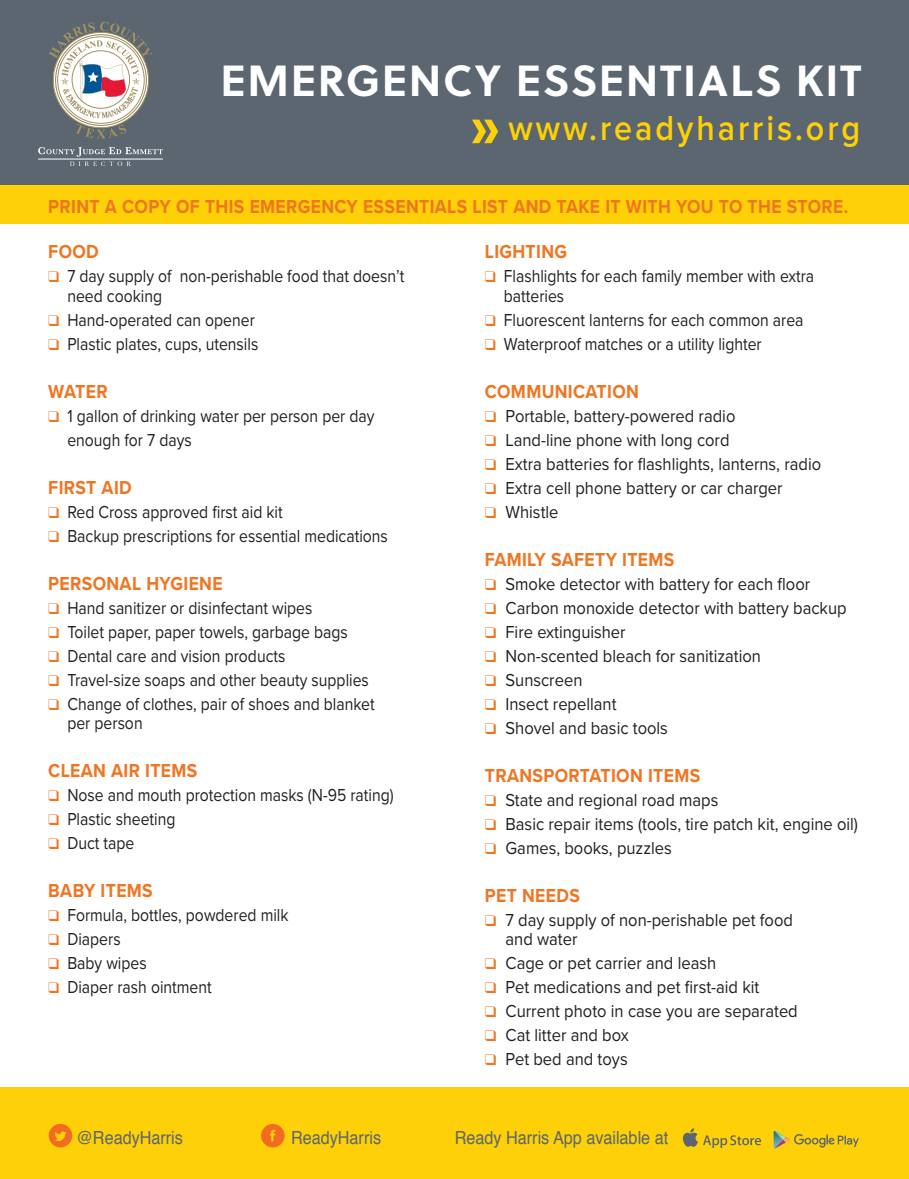
<style>
.page{position:relative;width:909px;height:1179px;background:#fff}
.page>*{position:absolute;margin:0;border:0;box-sizing:border-box;transform-origin:0 0}
.t1{font:700 43.5px "Soleil";letter-spacing:.04em;color:#fff}
.t2{font:600 36px "Proxima Nova";letter-spacing:.09em;color:#fdd007;scale:.9 1}
.t3{font:700 19.5px "Proxima Nova";letter-spacing:.02em;color:#f07523;scale:.9 1}
.t4{font:18px/19.5px "Proxima Nova";color:#231f20;scale:.88 1}
.t5{font:18px/19.5px "Proxima Nova";color:#231f20;scale:.92 1}
.t6{font:18px "Helvetica";color:#5b6670;scale:.9 1}
.s1{color:#f07523}
</style>
<div class="page">
<div style="left:0;top:0;width:909px;height:256px;background:#5b6670"></div>
<div style="left:0;top:186px;width:909px;height:901px;background:#fff"></div>
<div style="left:0;top:185px;width:909px;height:39px;background:#fdd007"></div>
<div style="left:0;top:1087px;width:909px;height:92px;background:#fdd007"></div>
<svg style="left:38px;top:147px;width:125px;height:19px"></svg>
<hr style="left:38px;top:159px;width:125px;height:1px;background:#fff">
<svg style="left:48px;top:22px;width:105px;height:116px"></svg>
<svg style="left:472px;top:120px;width:26px;height:23px"></svg>
<svg style="left:49px;top:1124px;width:23px;height:23px"></svg>
<svg style="left:261px;top:1124px;width:24px;height:23px"></svg>
<svg style="left:682px;top:1128px;width:79px;height:20px"></svg>
<svg style="left:774px;top:1131px;width:85px;height:17px"></svg>
<h1 class="t1" style="left:220px;top:47px;width:643px">EMERGENCY ESSENTIALS KIT</h1>
<h2 class="t2" style="left:508px;top:107px;width:393px">www.readyharris.org</h2>
<p class="t3" style="left:48px;top:195px;width:890px">PRINT A COPY OF THIS EMERGENCY ESSENTIALS LIST AND TAKE IT WITH YOU TO THE STORE.</p>
<p class="t3" style="left:48px;top:240px;width:58px">FOOD</p>
<p class="t4" style="left:67px;top:267px;width:384px;text-indent:-19px"><span class="s1">❑</span> 7 day supply of non-perishable food that doesn’t need cooking</p>
<p class="t4" style="left:48px;top:310px;width:236px"><span class="s1">❑</span> Hand-operated can opener</p>
<p class="t4" style="left:48px;top:334px;width:240px"><span class="s1">❑</span> Plastic plates, cups, utensils</p>
<p class="t3" style="left:48px;top:379px;width:67px">WATER</p>
<p class="t4" style="left:67px;top:404px;width:351px;line-height:24px;text-indent:-19px"><span class="s1">❑</span> 1 gallon of drinking water per person per day enough for 7 days</p>
<p class="t3" style="left:48px;top:475px;width:94px">FIRST AID</p>
<p class="t4" style="left:48px;top:502px;width:268px"><span class="s1">❑</span> Red Cross approved first aid kit</p>
<p class="t4" style="left:48px;top:526px;width:387px"><span class="s1">❑</span> Backup prescriptions for essential medications</p>
<p class="t3" style="left:48px;top:571px;width:195px">PERSONAL HYGIENE</p>
<p class="t4" style="left:48px;top:598px;width:302px"><span class="s1">❑</span> Hand sanitizer or disinfectant wipes</p>
<p class="t4" style="left:48px;top:622px;width:342px"><span class="s1">❑</span> Toilet paper, paper towels, garbage bags</p>
<p class="t4" style="left:48px;top:646px;width:271px"><span class="s1">❑</span> Dental care and vision products</p>
<p class="t4" style="left:48px;top:670px;width:366px"><span class="s1">❑</span> Travel-size soaps and other beauty supplies</p>
<p class="t4" style="left:67px;top:694px;width:351px;text-indent:-19px"><span class="s1">❑</span> Change of clothes, pair of shoes and blanket per person</p>
<p class="t3" style="left:48px;top:759px;width:167px">CLEAN AIR ITEMS</p>
<p class="t4" style="left:48px;top:786px;width:394px"><span class="s1">❑</span> Nose and mouth protection masks (N-95 rating)</p>
<p class="t4" style="left:48px;top:810px;width:146px"><span class="s1">❑</span> Plastic sheeting</p>
<p class="t4" style="left:48px;top:834px;width:99px"><span class="s1">❑</span> Duct tape</p>
<p class="t3" style="left:48px;top:879px;width:118px">BABY ITEMS</p>
<p class="t4" style="left:48px;top:906px;width:275px"><span class="s1">❑</span> Formula, bottles, powdered milk</p>
<p class="t4" style="left:48px;top:930px;width:84px"><span class="s1">❑</span> Diapers</p>
<p class="t4" style="left:48px;top:954px;width:113px"><span class="s1">❑</span> Baby wipes</p>
<p class="t4" style="left:48px;top:978px;width:187px"><span class="s1">❑</span> Diaper rash ointment</p>
<p class="t3" style="left:485px;top:240px;width:93px">LIGHTING</p>
<p class="t4" style="left:504px;top:267px;width:354px;text-indent:-19px"><span class="s1">❑</span> Flashlights for each family member with extra batteries</p>
<p class="t4" style="left:485px;top:310px;width:364px"><span class="s1">❑</span> Fluorescent lanterns for each common area</p>
<p class="t4" style="left:485px;top:334px;width:316px"><span class="s1">❑</span> Waterproof matches or a utility lighter</p>
<p class="t3" style="left:485px;top:379px;width:173px">COMMUNICATION</p>
<p class="t5" style="left:485px;top:406px;width:274px"><span class="s1">❑</span> Portable, battery-powered radio</p>
<p class="t5" style="left:485px;top:430px;width:268px"><span class="s1">❑</span> Land-line phone with long cord</p>
<p class="t5" style="left:485px;top:454px;width:367px"><span class="s1">❑</span> Extra batteries for flashlights, lanterns, radio</p>
<p class="t5" style="left:485px;top:478px;width:325px"><span class="s1">❑</span> Extra cell phone battery or car charger</p>
<p class="t5" style="left:485px;top:502px;width:82px"><span class="s1">❑</span> Whistle</p>
<p class="t3" style="left:485px;top:547px;width:212px">FAMILY SAFETY ITEMS</p>
<p class="t5" style="left:485px;top:574px;width:355px"><span class="s1">❑</span> Smoke detector with battery for each floor</p>
<p class="t5" style="left:485px;top:598px;width:395px"><span class="s1">❑</span> Carbon monoxide detector with battery backup</p>
<p class="t5" style="left:485px;top:622px;width:155px"><span class="s1">❑</span> Fire extinguisher</p>
<p class="t5" style="left:485px;top:646px;width:302px"><span class="s1">❑</span> Non-scented bleach for sanitization</p>
<p class="t5" style="left:485px;top:670px;width:108px"><span class="s1">❑</span> Sunscreen</p>
<p class="t5" style="left:485px;top:694px;width:145px"><span class="s1">❑</span> Insect repellant</p>
<p class="t5" style="left:485px;top:718px;width:201px"><span class="s1">❑</span> Shovel and basic tools</p>
<p class="t3" style="left:485px;top:763px;width:241px">TRANSPORTATION ITEMS</p>
<p class="t5" style="left:485px;top:790px;width:255px"><span class="s1">❑</span> State and regional road maps</p>
<p class="t5" style="left:485px;top:814px;width:407px"><span class="s1">❑</span> Basic repair items (tools, tire patch kit, engine oil)</p>
<p class="t5" style="left:485px;top:838px;width:205px"><span class="s1">❑</span> Games, books, puzzles</p>
<p class="t3" style="left:485px;top:883px;width:107px">PET NEEDS</p>
<p class="t5" style="left:506px;top:910px;width:314px;text-indent:-21px"><span class="s1">❑</span> 7 day supply of non-perishable pet food and water</p>
<p class="t5" style="left:485px;top:954px;width:253px"><span class="s1">❑</span> Cage or pet carrier and leash</p>
<p class="t5" style="left:485px;top:978px;width:300px"><span class="s1">❑</span> Pet medications and pet first-aid kit</p>
<p class="t5" style="left:485px;top:1002px;width:342px"><span class="s1">❑</span> Current photo in case you are separated</p>
<p class="t5" style="left:485px;top:1026px;width:158px"><span class="s1">❑</span> Cat litter and box</p>
<p class="t5" style="left:485px;top:1050px;width:157px"><span class="s1">❑</span> Pet bed and toys</p>
<p class="t6" style="left:77px;top:1124px;width:120px">@ReadyHarris</p>
<p class="t6" style="left:291px;top:1124px;width:102px">ReadyHarris</p>
<p class="t6" style="left:455px;top:1124px;width:239px">Ready Harris App available at</p>
</div>
